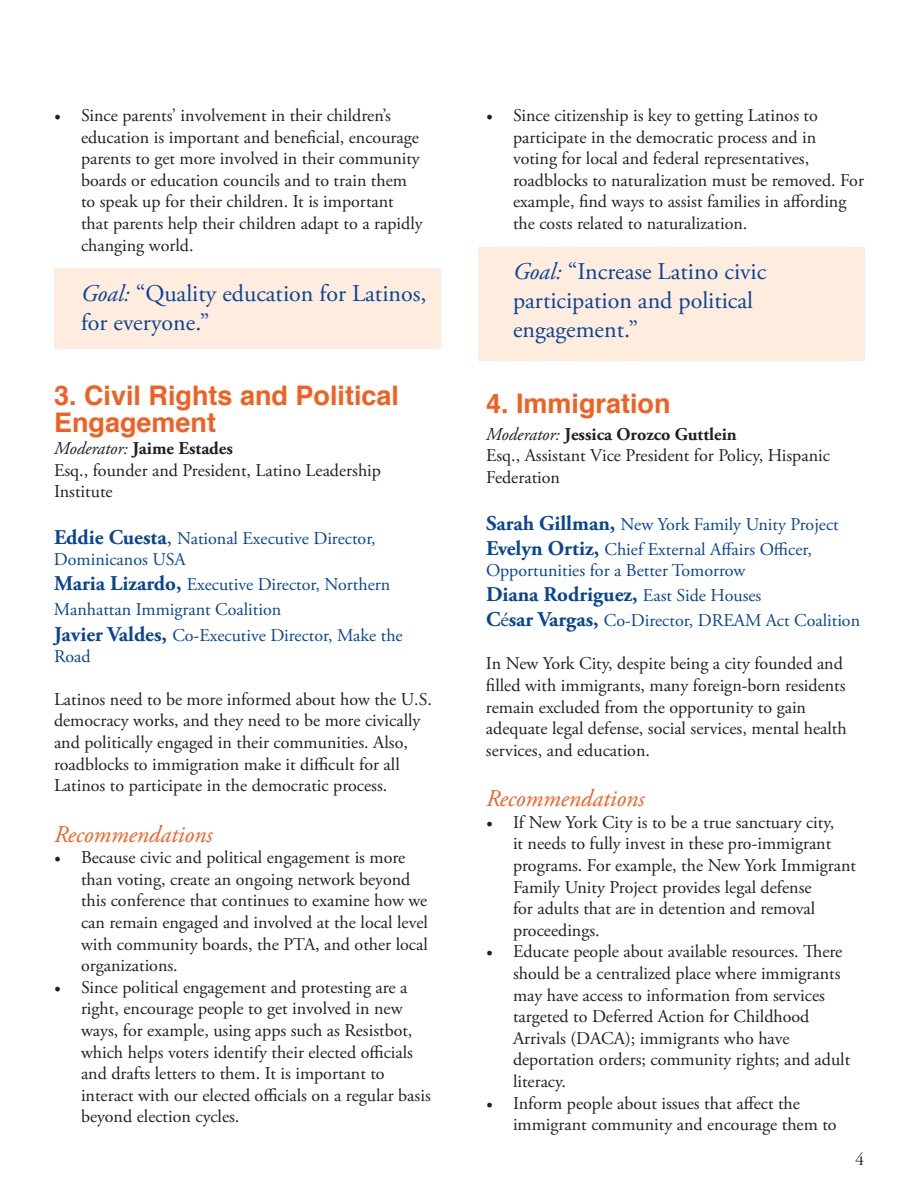
<style>
.page{position:relative;width:918px;height:1188px;background:#fff}
.page>*{position:absolute;margin:0;border:0;box-sizing:border-box;transform-origin:0 0}
.t1{font:700 27px/27px "Helvetica";color:#f26021}
.t2{font:24px/28.8px "Adobe Garamond Pro";color:#094594}
.t3{font:italic 24px "Adobe Garamond Pro";color:#f26021}
.t4{font:700 21px "Adobe Garamond Pro";color:#094594}
.t5{font:18px/21.6px "Adobe Garamond Pro";color:#231f20}
.t6{font:18px/25.2px "Adobe Garamond Pro";color:#094594}
.s1{font-family:"Minion Pro"}
.s2{font-style:italic}
.s3{font-weight:700}
.s4{font-weight:700;font-size:21px}
.s5{font-size:21px}
.s6{font-weight:400;font-size:18px}
</style>
<div class="page">
<div style="left:54px;top:268px;width:387px;height:81px;background:#feecdf"></div>
<div style="left:478px;top:247px;width:387px;height:114px;background:#feecdf"></div>
<p class="t5" style="left:81px;top:105px;width:343px;text-indent:-27px"><span class="s1">•</span> Since parents’ involvement in their children’s education is important and beneficial, encourage parents to get more involved in their community boards or education councils and to train them to speak up for their children. It is important that parents help their children adapt to a rapidly changing world.</p>
<h2 class="t2" style="left:81px;top:280px;width:347px"><span class="s2">Goal:</span> “Quality education for Latinos, for everyone.”</h2>
<h1 class="t1" style="left:54px;top:383px;width:347px">3. Civil Rights and Political<br>Engagement</h1>
<p class="t5" style="left:54px;top:438px;width:329px"><span class="s2">Moderator:</span> <span class="s3">Jaime Estades<br></span>Esq., founder and President, Latino Leadership<br>Institute</p>
<p class="t6" style="left:54px;top:528px;width:323px;line-height:21px"><span class="s4">Eddie Cuesta</span><span class="s5">,</span> National Executive Director,<br>Dominicanos USA</p>
<p class="t6" style="left:54px;top:573px;width:350px"><span class="s4">Maria Lizardo,</span> Executive Director, Northern<br>Manhattan Immigrant Coalition<br><span class="s4">Javier Valdes,</span> Co-Executive Director, Make the</p>
<p class="t6" style="left:54px;top:644px;width:38px">Road</p>
<p class="t5" style="left:54px;top:689px;width:380px">Latinos need to be more informed about how the U.S. democracy works, and they need to be more civically and politically engaged in their communities. Also, roadblocks to immigration make it difficult for all Latinos to participate in the democratic process.</p>
<h2 class="t3" style="left:54px;top:820px;width:160px">Recommendations</h2>
<p class="t5" style="left:81px;top:847px;width:348px;text-indent:-27px"><span class="s1">•</span> Because civic and political engagement is more than voting, create an ongoing network beyond this conference that continues to examine how we can remain engaged and involved at the local level with community boards, the PTA, and other local organizations.</p>
<p class="t5" style="left:81px;top:977px;width:351px;text-indent:-27px"><span class="s1">•</span> Since political engagement and protesting are a right, encourage people to get involved in new ways, for example, using apps such as Resistbot, which helps voters identify their elected officials and drafts letters to them. It is important to interact with our elected officials on a regular basis beyond election cycles.</p>
<p class="t5" style="left:513px;top:105px;width:353px;text-indent:-27px"><span class="s1">•</span> Since citizenship is key to getting Latinos to participate in the democratic process and in voting for local and federal representatives, roadblocks to naturalization must be removed. For example, find ways to assist families in affording the costs related to naturalization.</p>
<h2 class="t2" style="left:513px;top:258px;width:255px"><span class="s2">Goal:</span> “Increase Latino civic participation and political engagement.”</h2>
<h1 class="t1" style="left:486px;top:390px;width:186px">4. Immigration</h1>
<p class="t5" style="left:486px;top:424px;width:345px"><span class="s2">Moderator:</span> <span class="s3">Jessica Orozco Guttlein<br></span>Esq., Assistant Vice President for Policy, Hispanic<br>Federation</p>
<p class="t6" style="left:486px;top:512px;width:354px"><span class="s4">Sarah Gillman,</span> New York Family Unity Project<br><span class="s4">Evelyn Ortiz,</span> Chief External Affairs Officer,</p>
<p class="t6" style="left:486px;top:558px;width:261px">Opportunities for a Better Tomorrow</p>
<p class="t4" style="left:486px;top:582px;width:277px">Diana Rodriguez, <span class="s6">East Side Houses</span></p>
<p class="t6" style="left:486px;top:609px;width:376px"><span class="s4">C</span><span class="s5">é</span><span class="s4">sar Vargas,</span> Co-Director, DREAM Act Coalition</p>
<p class="t5" style="left:486px;top:654px;width:362px">In New York City, despite being a city founded and filled with immigrants, many foreign-born residents remain excluded from the opportunity to gain adequate legal defense, social services, mental health services, and education.</p>
<h2 class="t3" style="left:486px;top:784px;width:160px">Recommendations</h2>
<p class="t5" style="left:513px;top:812px;width:345px;text-indent:-27px"><span class="s1">•</span> If New York City is to be a true sanctuary city,<br>it needs to fully invest in these pro-immigrant programs. For example, the New York Immigrant Family Unity Project provides legal defense<br>for adults that are in detention and removal proceedings.</p>
<p class="t5" style="left:513px;top:942px;width:339px;text-indent:-27px"><span class="s1">•</span> Educate people about available resources. There should be a centralized place where immigrants may have access to information from services targeted to Deferred Action for Childhood Arrivals (DACA); immigrants who have deportation orders; community rights; and adult literacy.</p>
<p class="t5" style="left:513px;top:1093px;width:325px;text-indent:-27px"><span class="s1">•</span> Inform people about issues that affect the immigrant community and encourage them to</p>
<p class="t5" style="left:855px;top:1149px;width:10px">4</p>
</div>
